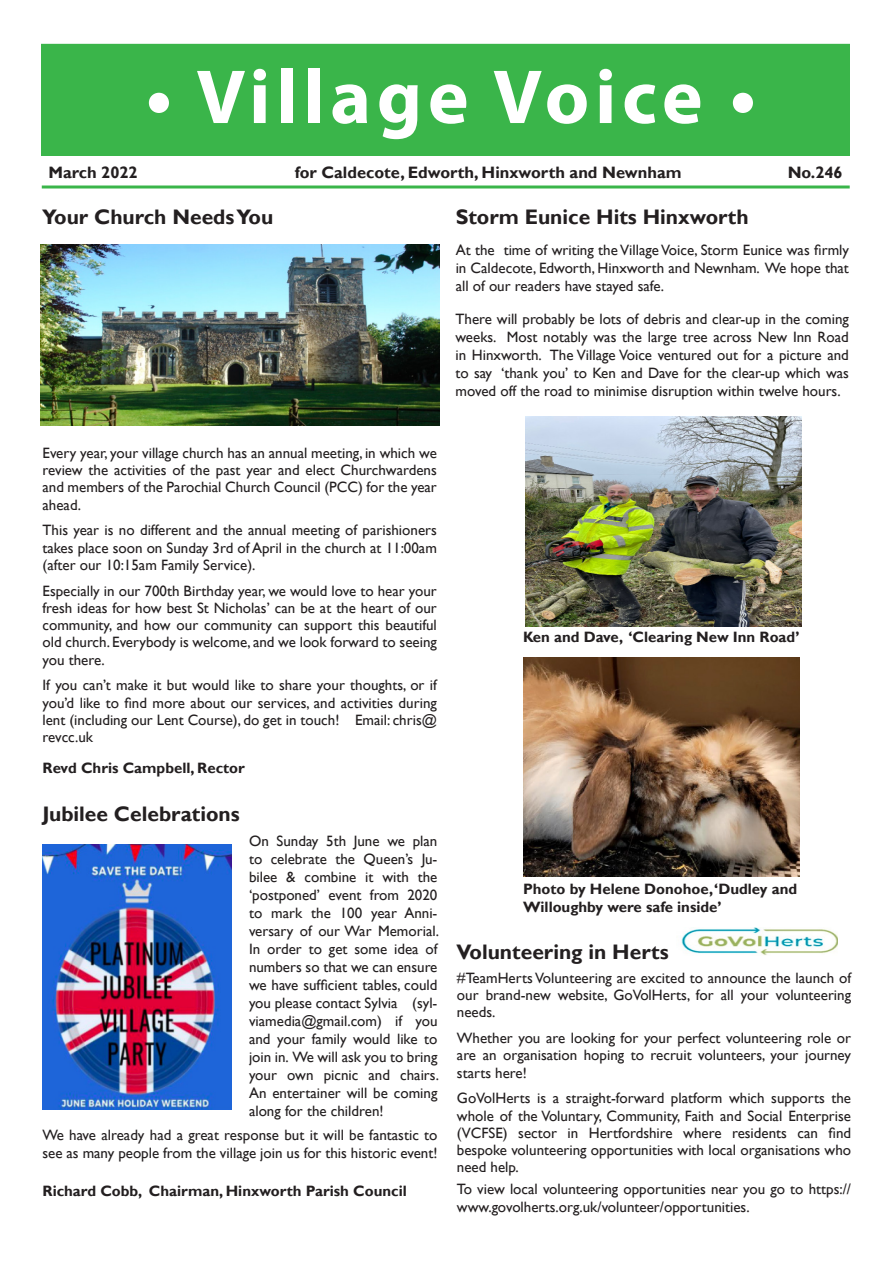
<style>
.page{position:relative;width:893px;height:1263px;background:#fff}
.page>*{position:absolute;margin:0;border:0;box-sizing:border-box;transform-origin:0 0}
.t1{font:700 77.25px "Myriad Pro";letter-spacing:.075em;color:#fff}
.Body_text{font:700 21px "Gill Sans";color:#231f20}
.t2{font:700 16.5px "Gill Sans";color:#231f20}
.Body_text-2{font:15px/18px "Gill Sans";color:#231f20;text-align:justify}
.Body_text-3{font:15px/17.2px "Gill Sans";color:#231f20;text-align:justify}
.t3{font:700 15px/18px "Gill Sans";color:#231f20}
</style>
<div class="page">
<hr style="left:42px;top:185px;width:808px;height:3px;background:#3ab54a">
<div style="left:42px;top:44px;width:808px;height:112px;background:#3ab54a"></div>
<img style="left:681px;top:928px;width:156px;height:27px">
<img style="left:40px;top:244px;width:400px;height:182px">
<img style="left:43px;top:845px;width:188px;height:264px">
<img style="left:526px;top:416px;width:275px;height:210px">
<img style="left:524px;top:658px;width:275px;height:219px">
<p class="t1" style="left:146px;top:47px;width:612px">• Village Voice •</p>
<p class="t2" style="left:49px;top:163px;width:91px">March 2022</p>
<p class="t2" style="left:295px;top:163px;width:388px">for Caldecote, Edworth, Hinxworth and Newnham</p>
<p class="t2" style="left:788px;top:163px;width:57px">No.246</p>
<p class="Body_text" style="left:42px;top:204px;width:232px">Your Church Needs You</p>
<p class="Body_text" style="left:456px;top:204px;width:295px">Storm Eunice Hits Hinxworth</p>
<p class="Body_text-2" style="left:456px;top:241px;width:395px">At the time of writing the Village Voice, Storm Eunice was firmly in Caldecote, Edworth, Hinxworth and Newnham. We hope that all of our readers have stayed safe.</p>
<p class="Body_text-2" style="left:455px;top:310px;width:395px">There will probably be lots of debris and clear-up in the coming weeks. Most notably was the large tree across New Inn Road in Hinxworth. The Village Voice ventured out for a picture and to say ‘thank you’ to Ken and Dave for the clear-up which was moved off the road to minimise disruption within twelve hours.</p>
<p class="Body_text-3" style="left:43px;top:444px;width:396px">Every year, your village church has an annual meeting, in which we review the activities of the past year and elect Churchwardens and members of the Parochial Church Council (PCC) for the year ahead.</p>
<p class="Body_text-3" style="left:43px;top:521px;width:396px">This year is no different and the annual meeting of parishioners takes place soon on Sunday 3rd of April in the church at 11:00am (after our 10:15am Family Service).</p>
<p class="Body_text-3" style="left:43px;top:582px;width:396px">Especially in our 700th Birthday year, we would love to hear your fresh ideas for how best St Nicholas’ can be at the heart of our community, and how our community can support this beautiful old church. Everybody is welcome, and we look forward to seeing you there.</p>
<p class="Body_text-3" style="left:43px;top:676px;width:396px">If you can’t make it but would like to share your thoughts, or if you’d like to find more about our services, and activities during lent (including our Lent Course), do get in touch! Email: chris@ revcc.uk</p>
<p class="t3" style="left:43px;top:759px;width:204px">Revd Chris Campbell, Rector</p>
<p class="Body_text" style="left:43px;top:801px;width:199px">Jubilee Celebrations</p>
<p class="Body_text-2" style="left:249px;top:833px;width:191px">On Sunday 5th June we plan to celebrate the Queen’s Ju&shy;bilee &amp; combine it with the ‘postponed’ event from 2020 to mark the 100 year Anni&shy;versary of our War Memorial.<br>In order to get some idea of numbers so that we can ensure we have sufficient tables, could you please contact Sylvia (syl&shy;viamedia@gmail.com) if you and your family would like to join in. We will ask you to bring your own picnic and chairs.<br>An entertainer will be coming along for the children!</p>
<p class="Body_text-2" style="left:43px;top:1127px;width:396px">We have already had a great response but it will be fantastic to see as many people from the village join us for this historic event!</p>
<p class="t3" style="left:43px;top:1182px;width:366px">Richard Cobb, Chairman, Hinxworth Parish Council</p>
<p class="t3" style="left:523px;top:628px;width:278px">Ken and Dave, ‘Clearing New Inn Road’</p>
<p class="t3" style="left:523px;top:881px;width:276px">Photo by Helene Donohoe, ‘Dudley and<br>Willoughby were safe inside’</p>
<p class="Body_text" style="left:457px;top:939px;width:214px">Volunteering in Herts</p>
<p class="Body_text-2" style="left:457px;top:969px;width:396px;line-height:17.2px">#TeamHerts Volunteering are excited to announce the launch of our brand-new website, GoVolHerts, for all your volunteering needs.</p>
<p class="Body_text-2" style="left:457px;top:1030px;width:396px;line-height:17.2px">Whether you are looking for your perfect volunteering role or are an organisation hoping to recruit volunteers, your journey starts here!</p>
<p class="Body_text-2" style="left:457px;top:1090px;width:396px;line-height:17.2px">GoVolHerts is a straight-forward platform which supports the whole of the Voluntary, Community, Faith and Social Enterprise (VCFSE) sector in Hertfordshire where residents can find bespoke volunteering opportunities with local organisations who need help.</p>
<p class="Body_text-2" style="left:457px;top:1181px;width:396px;line-height:17.2px">To view local volunteering opportunities near you go to https:// www.govolherts.org.uk/volunteer/opportunities.</p>
</div>
